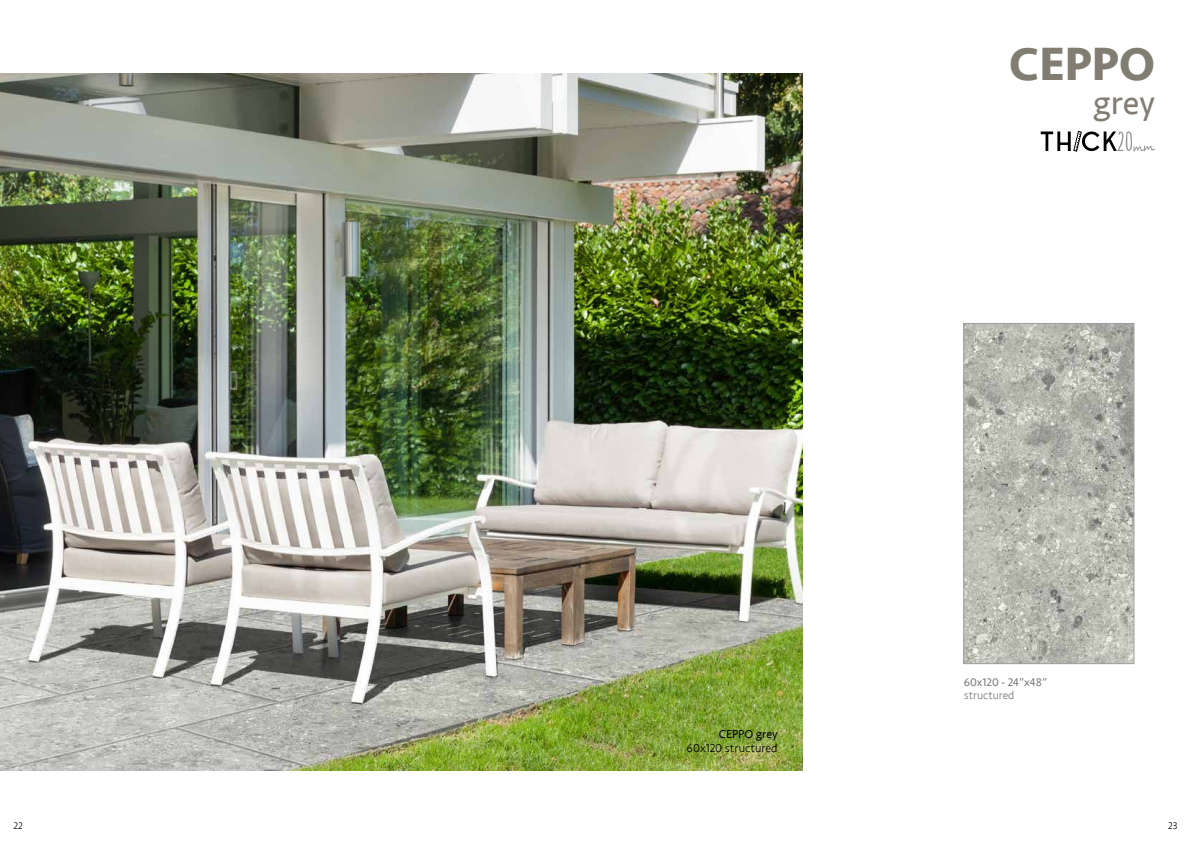
<style>
.page{position:relative;width:1191px;height:842px;background:#fff}
.page>*{position:absolute;margin:0;border:0;box-sizing:border-box;transform-origin:0 0}
.t1{font:700 48px "Seravek";color:#827d73}
.t2{font:34px "Seravek";color:#827d73}
.t3{font:300 12px "Seravek";color:#000}
.t4{font:12px "Seravek";color:#000}
.t5{font:11.5px "Seravek";color:#797a7d}
.t6{font:300 11.5px "Seravek";color:#797a7d}
.t7{font:300 10px "Seravek";color:#000}
</style>
<div class="page">
<img style="left:0;top:74px;width:802px;height:697px">
<img style="left:965px;top:325px;width:167px;height:337px">
<div style="left:963px;top:323px;width:171px;height:341px;border:1px solid #9d9fa2"></div>
<svg style="left:1040px;top:131px;width:115px;height:21px"></svg>
<h1 class="t1" style="left:1009px;top:26px;width:147px">CEPPO</h1>
<h2 class="t2" style="left:1093px;top:77px;width:63px">grey</h2>
<p class="t4" style="left:718px;top:725px;width:60px">CEPPO grey</p>
<p class="t3" style="left:686px;top:741px;width:93px">60x120 structured</p>
<p class="t5" style="left:963px;top:673px;width:85px">60x120 - 24”x48”</p>
<p class="t6" style="left:963px;top:688px;width:52px">structured</p>
<p class="t7" style="left:13px;top:819px;width:11px">22</p>
<p class="t7" style="left:1168px;top:819px;width:11px">23</p>
</div>
